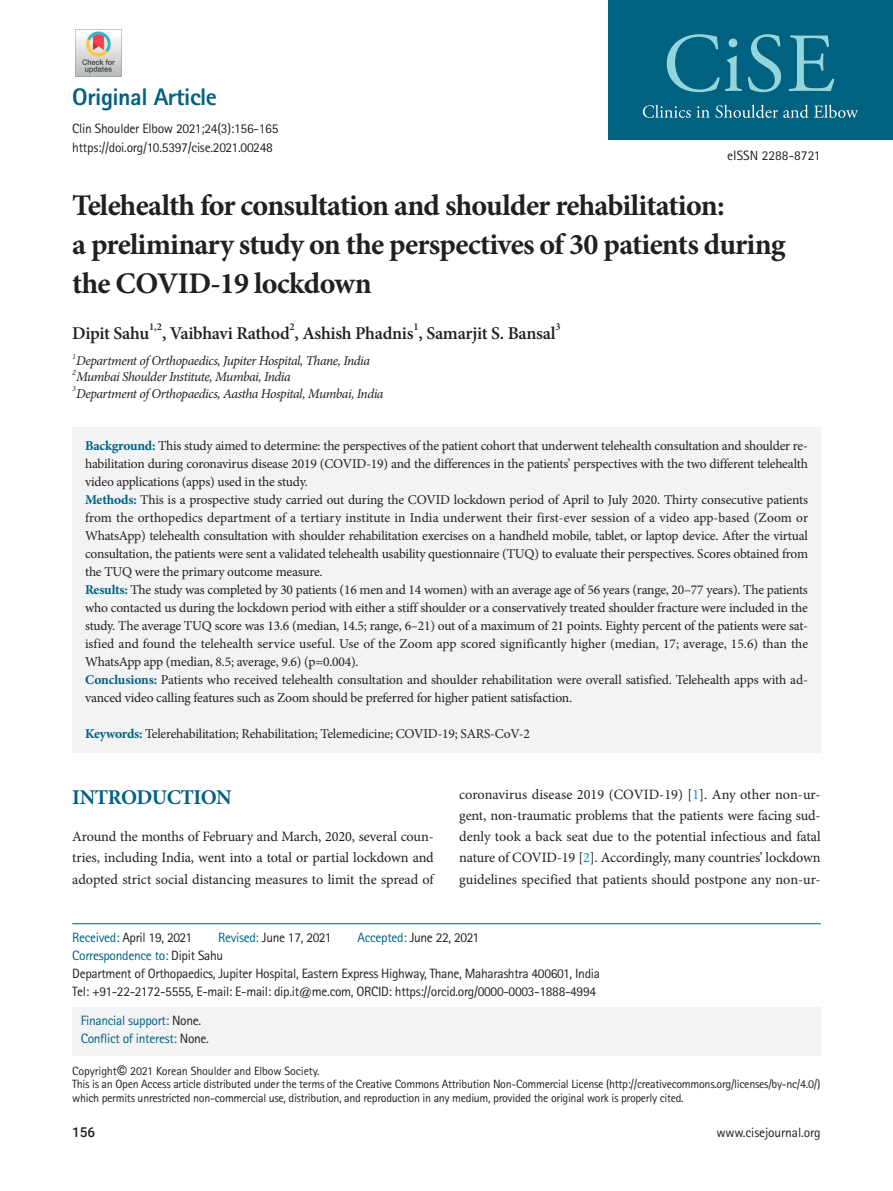
<style>
.page{position:relative;width:893px;height:1191px;background:#fff}
.page>*{position:absolute;margin:0;border:0;box-sizing:border-box;transform-origin:0 0}
.article-title{font:700 30px/39px "Minion Pro";letter-spacing:-.025em;color:#231f20}
.subject{font:800 24px "Rotis Sans Serif Std";letter-spacing:-.02em;color:#006180}
.body-title{font:700 21px "Minion Pro";letter-spacing:-.02em;color:#006180}
.contrib-group{font:600 18px "Minion Pro";letter-spacing:-.015em;color:#231f20}
.body{font:14.25px/21.3px "Minion Pro";letter-spacing:-.005em;color:#231f20;text-align:justify}
.abstract{font:13.5px/18px "Minion Pro";letter-spacing:-.015em;color:#231f20;text-align:justify}
.date-published{font:13.5px "Rotis Sans Serif Std";letter-spacing:-.025em;color:#231f20}
.aff{font:italic 13.5px "Minion Pro";letter-spacing:-.035em;color:#231f20}
.doi{font:13.5px "Rotis Sans Serif Std";letter-spacing:-.02em;color:#231f20}
.date-published-2{font:13.5px "Rotis Sans Serif Std";letter-spacing:-.025em;color:#006180}
.date-published-3{font:13.5px "Rotis Sans Serif Std";color:#231f20}
.t1{font:500 13.5px "Roboto";color:#231f20}
.t2{font:12px/13.5px "Rotis Sans Serif Std";letter-spacing:-.025em;color:#231f20}
.contrib-group-2{font:600 10.5px "Minion Pro";color:#231f20}
.aff-2{font:italic 7.8px "Minion Pro";color:#231f20}
.s1{font-weight:700;color:#006180}
.s2{color:#0b88de}
.s3{color:#006180}
.s4{color:#231f20}
.s5{font-family:"Roboto";font-weight:500;font-size:13.5px}
</style>
<div class="page">
<div style="left:72px;top:427px;width:749px;height:326px;background:#f2f3f4"></div>
<div style="left:72px;top:1007px;width:749px;height:48px;background:#f2f3f4"></div>
<div style="left:608px;top:0;width:285px;height:139px;background:#006180"></div>
<svg style="left:667px;top:34px;width:75px;height:58px"></svg>
<svg style="left:748px;top:34px;width:33px;height:58px"></svg>
<svg style="left:788px;top:35px;width:46px;height:56px"></svg>
<svg style="left:643px;top:105px;width:215px;height:13px"></svg>
<hr style="left:72px;top:923px;width:749px;height:1px;background:#006180">
<img style="left:75px;top:29px;width:47px;height:47px">
<p class="subject" style="left:72px;top:82px;width:146px">Original Article</p>
<p class="doi" style="left:72px;top:121px;width:208px">Clin Shoulder Elbow 2021;24(3):156-165</p>
<p class="doi" style="left:72px;top:139px;width:202px">https://doi.org/10.5397/cise.2021.00248</p>
<p class="article-title" style="left:72px;top:185px;width:715px">Telehealth for consultation and shoulder rehabilitation:<br>a preliminary study on the perspectives of 30 patients during the COVID-19 lockdown</p>
<p class="contrib-group" style="left:72px;top:320px;width:79px">Dipit Sahu</p>
<p class="contrib-group-2" style="left:149px;top:320px;width:14px">1,2</p>
<p class="contrib-group" style="left:162px;top:320px;width:395px">, Vaibhavi Rathod , Ashish Phadnis , Samarjit S. Bansal</p>
<p class="date-published-3" style="left:727px;top:147px;width:95px">eISSN 2288-8721</p>
<p class="contrib-group-2" style="left:289px;top:320px;width:7px">2</p>
<p class="contrib-group-2" style="left:413px;top:320px;width:7px">1</p>
<p class="contrib-group-2" style="left:555px;top:320px;width:7px">3</p>
<p class="aff-2" style="left:72px;top:351px;width:5px">1</p>
<p class="aff" style="left:76px;top:351px;width:296px">Department of Orthopaedics, Jupiter Hospital, Thane, India</p>
<p class="aff-2" style="left:72px;top:367px;width:5px">2</p>
<p class="aff" style="left:76px;top:368px;width:216px">Mumbai Shoulder Institute, Mumbai, India</p>
<p class="aff-2" style="left:72px;top:383px;width:5px">3</p>
<p class="aff" style="left:76px;top:384px;width:309px">Department of Orthopaedics, Aastha Hospital, Mumbai, India</p>
<p class="abstract" style="left:85px;top:437px;width:724px"><span class="s1">Background:</span> This study aimed to determine: the perspectives of the patient cohort that underwent telehealth consultation and shoulder re&shy;habilitation during coronavirus disease 2019 (COVID-19) and the differences in the patients’ perspectives with the two different telehealth video applications (apps) used in the study.</p>
<p class="abstract" style="left:85px;top:491px;width:725px"><span class="s1">Methods:</span> This is a prospective study carried out during the COVID lockdown period of April to July 2020. Thirty consecutive patients from the orthopedics department of a tertiary institute in India underwent their first-ever session of a video app-based (Zoom or WhatsApp) telehealth consultation with shoulder rehabilitation exercises on a handheld mobile, tablet, or laptop device. After the virtual consultation, the patients were sent a validated telehealth usability questionnaire (TUQ) to evaluate their perspectives. Scores obtained from the TUQ were the primary outcome measure.</p>
<p class="abstract" style="left:85px;top:581px;width:725px"><span class="s1">Results:</span> The study was completed by 30 patients (16 men and 14 women) with an average age of 56 years (range, 20–77 years). The patients who contacted us during the lockdown period with either a stiff shoulder or a conservatively treated shoulder fracture were included in the study. The average TUQ score was 13.6 (median, 14.5; range, 6–21) out of a maximum of 21 points. Eighty percent of the patients were sat&shy;isfied and found the telehealth service useful. Use of the Zoom app scored significantly higher (median, 17; average, 15.6) than the WhatsApp app (median, 8.5; average, 9.6) (p=0.004).</p>
<p class="abstract" style="left:85px;top:671px;width:724px"><span class="s1">Conclusions:</span> Patients who received telehealth consultation and shoulder rehabilitation were overall satisfied. Telehealth apps with ad&shy;vanced video calling features such as Zoom should be preferred for higher patient satisfaction.</p>
<p class="abstract" style="left:85px;top:725px;width:446px"><span class="s1">Keywords:</span> Telerehabilitation; Rehabilitation; Telemedicine; COVID-19; SARS-CoV-2</p>
<p class="body-title" style="left:72px;top:782px;width:161px">INTRODUCTION</p>
<p class="body" style="left:72px;top:826px;width:363px">Around the months of February and March, 2020, several coun&shy;tries, including India, went into a total or partial lockdown and adopted strict social distancing measures to limit the spread of</p>
<p class="body" style="left:459px;top:783px;width:363px">coronavirus disease 2019 (COVID-19) [<span class="s2">1</span>]. Any other non-ur&shy;gent, non-traumatic problems that the patients were facing sud&shy;denly took a back seat due to the potential infectious and fatal nature of COVID-19 [<span class="s2">2</span>]. Accordingly, many countries’ lockdown guidelines specified that patients should postpone any non-ur-</p>
<p class="date-published" style="left:72px;top:930px;width:121px"><span class="s3">Received:</span> April 19, 2021</p>
<p class="date-published" style="left:218px;top:930px;width:115px"><span class="s3">Revised:</span> June 17, 2021</p>
<p class="date-published" style="left:358px;top:930px;width:123px"><span class="s3">Accepted:</span> June 22, 2021</p>
<p class="date-published-2" style="left:72px;top:948px;width:152px">Correspondence to: <span class="s4">Dipit Sahu</span></p>
<p class="date-published" style="left:72px;top:966px;width:529px">Department of Orthopaedics, Jupiter Hospital, Eastern Express Highway, Thane, Maharashtra 400601, India</p>
<p class="date-published" style="left:72px;top:984px;width:525px">Tel: +91-22-2172-5555, E-mail: E-mail: dip.it@me.com, ORCID: https://orcid.org/0000-0003-1888-4994</p>
<p class="date-published-2" style="left:81px;top:1012px;width:122px">Financial support: <span class="s4">None.</span></p>
<p class="date-published-2" style="left:81px;top:1030px;width:130px">Conflict of interest: <span class="s4">None.</span></p>
<p class="t2" style="left:72px;top:1063px;width:750px">Copyright<span class="s5">©</span> 2021 Korean Shoulder and Elbow Society.<br>This is an Open Access article distributed under the terms of the Creative Commons Attribution Non-Commercial License (http://creativecommons.org/licenses/by-nc/4.0/) which permits unrestricted non-commercial use, distribution, and reproduction in any medium, provided the original work is properly cited.</p>
<p class="t1" style="left:72px;top:1123px;width:25px">156</p>
<p class="date-published" style="left:716px;top:1124px;width:106px">www.cisejournal.org</p>
</div>
